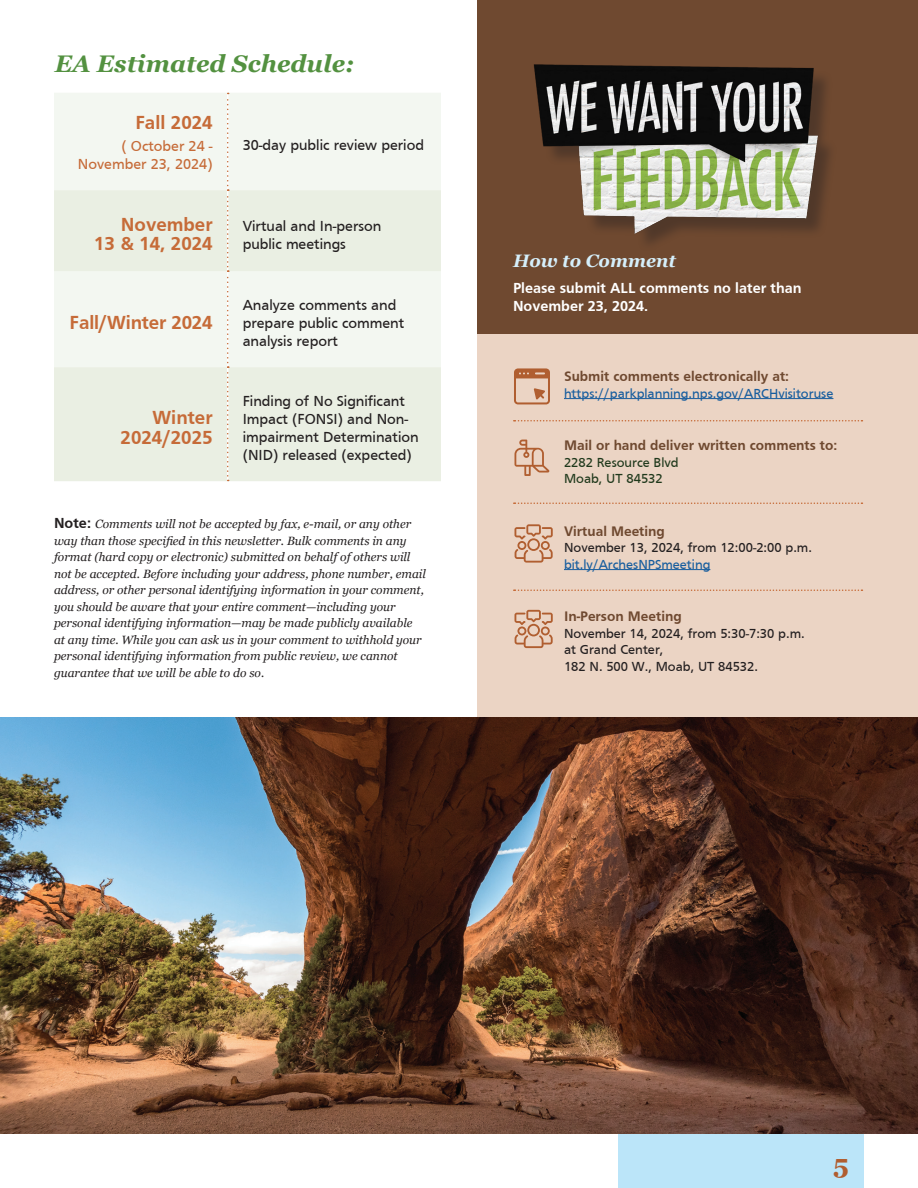
<style>
.page{position:relative;width:918px;height:1188px;background:#fff}
.page>*{position:absolute;margin:0;border:0;box-sizing:border-box;transform-origin:0 0}
.t1{font:700 26.25px "Georgia";color:#b05d30}
.t2{font:italic 700 24px "Georgia";color:#539140}
.t3{font:700 19.5px/19.5px "Frutiger";color:#c66b38;text-align:right}
.t4{font:italic 700 18px "Georgia";color:#d5effb}
.t5{font:15px/18px "Frutiger";color:#231f20}
.t6{font:700 15px/18px "Frutiger";color:#fff}
.t7{font:15px/18px "Frutiger";color:#c66b38;text-align:right}
.t8{font:700 14.25px "Frutiger";color:#6f4930}
.t9{font:13.5px/16.5px "Frutiger";color:#231f20}
.t10{font:13.5px "Frutiger";color:#175d9e}
.t11{font:13.5px "Frutiger";color:#20391c}
.t12{font:italic 12px/16.5px "Georgia";color:#231f20}
.s1{font-family:"Frutiger";font-weight:700;font-style:normal;font-size:15px}
.s2{color:#175d9e}
</style>
<div class="page">
<div style="left:477px;top:333px;width:441px;height:384px;background:#ebd4c4"></div>
<div style="left:477px;top:0;width:441px;height:333px;background:#6f4930"></div>
<hr style="left:564px;top:398px;width:269px;height:1px;background:#175d9e">
<hr style="left:564px;top:569px;width:146px;height:1px;background:#175d9e">
<img style="left:534px;top:64px;width:296px;height:177px">
<svg style="left:514px;top:368px;width:36px;height:36px"></svg>
<svg style="left:514px;top:440px;width:35px;height:36px"></svg>
<svg style="left:514px;top:524px;width:39px;height:39px"></svg>
<svg style="left:514px;top:610px;width:39px;height:38px"></svg>
<div style="left:618px;top:1114px;width:246px;height:74px;background:#bbe5f9"></div>
<img style="left:0;top:717px;width:918px;height:417px">
<div style="left:54px;top:93px;width:387px;height:97px;background:#f3f7f1"></div>
<svg style="left:54px;top:190px;width:387px;height:291px;fill:#eaefe3"></svg>
<svg style="left:227px;top:93px;width:2px;height:388px"></svg>
<svg style="left:514px;top:590px;width:348px;height:1px"></svg>
<svg style="left:514px;top:502px;width:348px;height:2px"></svg>
<svg style="left:514px;top:420px;width:348px;height:2px"></svg>
<h1 class="t2" style="left:55px;top:48px;width:301px">EA Estimated Schedule:</h1>
<p class="t3" style="left:135px;top:112px;width:79px">Fall 2024</p>
<p class="t7" style="left:78px;top:137px;width:136px">( October 24 -<br>November 23, 2024)</p>
<p class="t5" style="left:243px;top:136px;width:183px">30-day public review period</p>
<p class="t3" style="left:94px;top:214px;width:120px">November<br>13 &amp; 14, 2024</p>
<p class="t5" style="left:243px;top:217px;width:140px">Virtual and In-person public meetings</p>
<p class="t3" style="left:70px;top:312px;width:145px">Fall/Winter 2024</p>
<p class="t3" style="left:121px;top:408px;width:94px">Winter<br>2024/2025</p>
<p class="t5" style="left:243px;top:296px;width:163px">Analyze comments and prepare public comment analysis report</p>
<p class="t5" style="left:243px;top:392px;width:177px">Finding of No Significant<br>Impact (FONSI) and Non&shy;impairment Determination (NID) released (expected)</p>
<p class="t12" style="left:54px;top:516px;width:373px"><span class="s1">Note:</span> Comments will not be accepted by fax, e-mail, or any other way than those specified in this newsletter. Bulk comments in any format (hard copy or electronic) submitted on behalf of others will not be accepted. Before including your address, phone number, email address, or other personal identifying information in your comment, you should be aware that your entire comment—including your personal identifying information—may be made publicly available at any time. While you can ask us in your comment to withhold your personal identifying information from public review, we cannot guarantee that we will be able to do so.</p>
<h2 class="t4" style="left:513px;top:250px;width:165px">How to Comment</h2>
<p class="t6" style="left:513px;top:279px;width:290px">Please submit ALL comments no later than<br>November 23, 2024.</p>
<p class="t8" style="left:564px;top:368px;width:227px">Submit comments electronically at:</p>
<p class="t10" style="left:564px;top:386px;width:271px">https://parkplanning.nps.gov/ARCHvisitoruse</p>
<p class="t8" style="left:564px;top:437px;width:275px">Mail or hand deliver written comments to:</p>
<p class="t11" style="left:564px;top:455px;width:116px">2282 Resource Blvd</p>
<p class="t11" style="left:564px;top:471px;width:100px">Moab, UT 84532</p>
<p class="t8" style="left:564px;top:523px;width:102px">Virtual Meeting</p>
<p class="t9" style="left:564px;top:540px;width:249px">November 13, 2024, from 12:00-2:00 p.m. <span class="s2">bit.ly/ArchesNPSmeeting</span></p>
<p class="t8" style="left:564px;top:608px;width:119px">In-Person Meeting</p>
<p class="t9" style="left:564px;top:625px;width:242px">November 14, 2024, from 5:30-7:30 p.m. at Grand Center,<br>182 N. 500 W., Moab, UT 84532.</p>
<h1 class="t1" style="left:833px;top:1147px;width:17px">5</h1>
</div>
